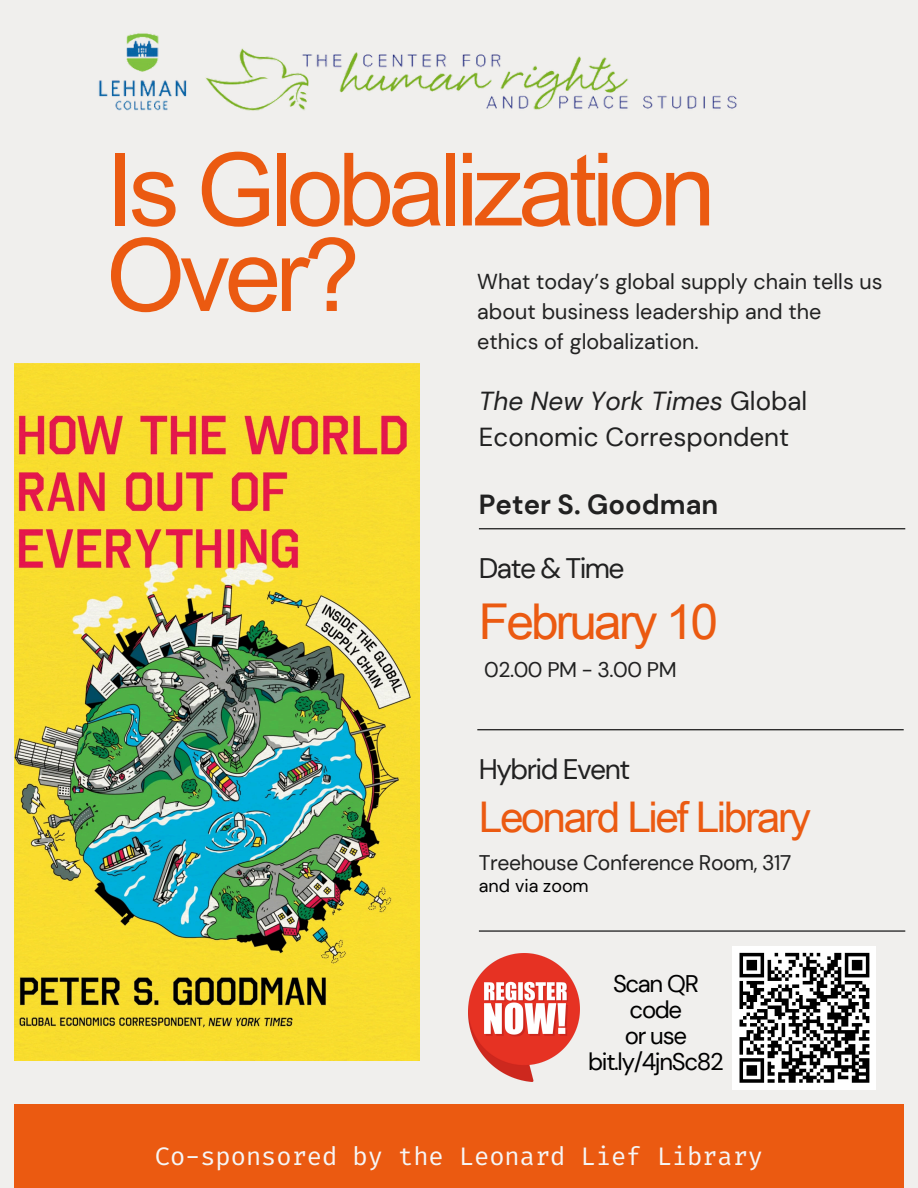
<style>
.page{position:relative;width:918px;height:1188px;background:#f0efed}
.page>*{position:absolute;margin:0;border:0;box-sizing:border-box;transform-origin:0 0}
.t1{font:101.4px/85.5px "Arial Unicode MS";letter-spacing:-.055em;color:#eb5a11}
.t2{font:49.35px "Arial Unicode MS";letter-spacing:-.055em;color:#eb5a11}
.t3{font:42.3px "Arial Unicode MS";letter-spacing:-.055em;color:#eb5a11}
.t4{font:28.2px "DM Sans";letter-spacing:-.055em;color:#212121}
.t5{font:700 27.6px "DM Sans";color:#212121}
.t6{font:26.1px/36px "DM Sans";color:#212121}
.t7{font:25.35px "Fira Code";color:#f6f6f6}
.t8{font:24px/25.8px "DM Sans";letter-spacing:-.055em;color:#000;text-align:center}
.t9{font:21.6px/30.2px "DM Sans";color:#212121}
.t10{font:21.15px "DM Sans";letter-spacing:-.02em;color:#212121}
.t11{font:18px "DM Sans";color:#000}
.s1{font-style:italic}
</style>
<div class="page">
<div style="left:14px;top:1104px;width:890px;height:84px;background:#eb5a11"></div>
<img style="left:14px;top:364px;width:406px;height:696px">
<hr style="left:479px;top:930px;width:426px;height:2px;background:#000">
<hr style="left:477px;top:729px;width:427px;height:1px;background:#000">
<hr style="left:479px;top:528px;width:426px;height:1px;background:#000">
<img style="left:98px;top:33px;width:639px;height:78px">
<img style="left:468px;top:954px;width:112px;height:127px">
<div style="left:732px;top:946px;width:144px;height:144px;background:#fff"></div>
<svg style="left:739px;top:952px;width:131px;height:131px"></svg>
<p class="t1" style="left:106px;top:142px;width:611px">Is Globalization<br>Over?</p>
<p class="t9" style="left:477px;top:266px;width:407px">What today’s global supply chain tells us about business leadership and the ethics of globalization.</p>
<p class="t6" style="left:479px;top:383px;width:330px"><span class="s1">The New York Times</span> Global<br>Economic Correspondent</p>
<h5 class="t5" style="left:479px;top:486px;width:241px">Peter S. Goodman</h5>
<p class="t4" style="left:479px;top:550px;width:147px">Date &amp; Time</p>
<p class="t2" style="left:479px;top:586px;width:241px">February 10</p>
<p class="t10" style="left:484px;top:656px;width:194px">02.00 PM - 3.00 PM</p>
<h4 class="t4" style="left:479px;top:751px;width:153px">Hybrid Event</h4>
<p class="t3" style="left:479px;top:787px;width:334px">Leonard Lief Library</p>
<p class="t10" style="left:479px;top:849px;width:314px">Treehouse Conference Room, 317</p>
<p class="t11" style="left:479px;top:874px;width:111px">and via zoom</p>
<p class="t8" style="left:588px;top:971px;width:137px">Scan QR code<br>or use bit.ly/4jnSc82</p>
<p class="t7" style="left:155px;top:1140px;width:610px">Co-sponsored by the Leonard Lief Library</p>
</div>
